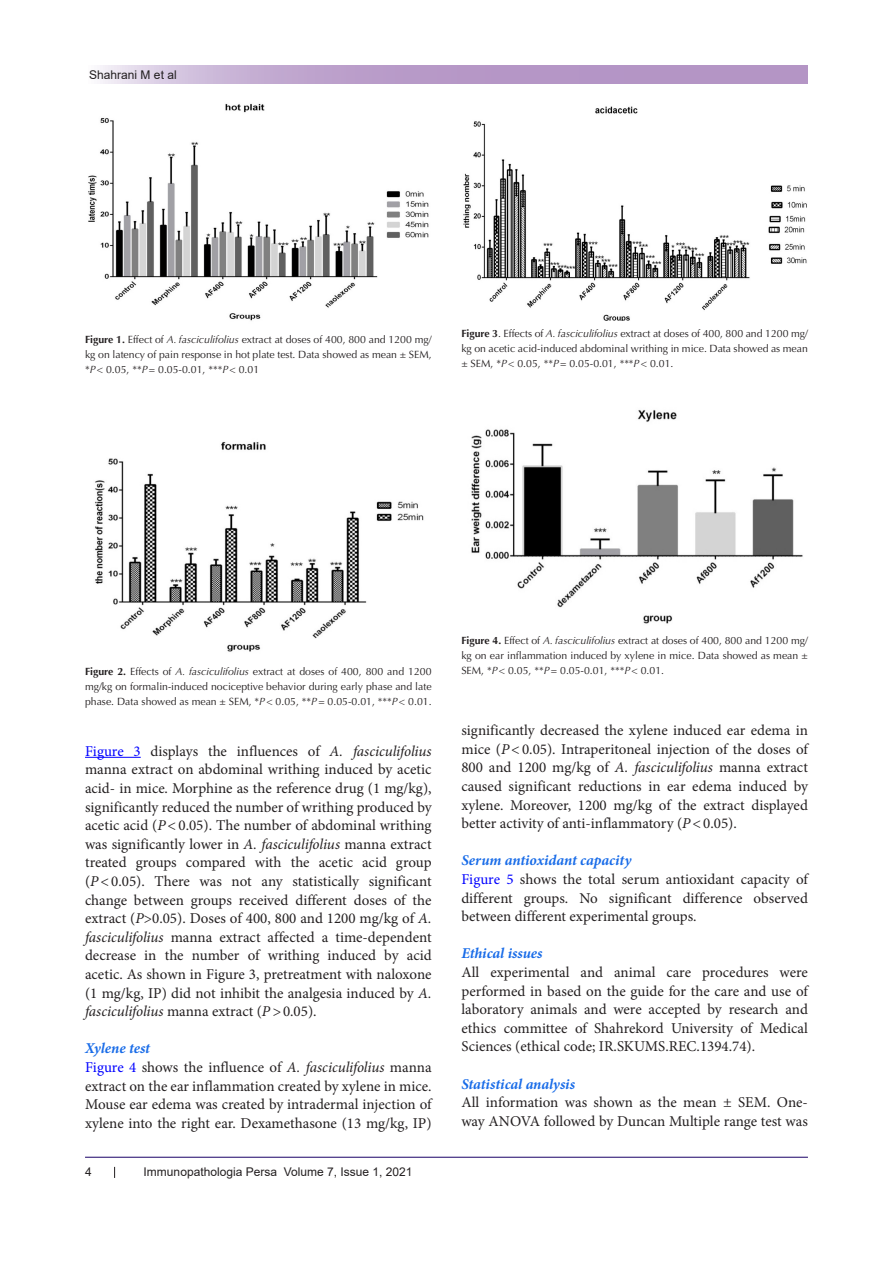
<style>
.page{position:relative;width:893px;height:1263px;background:#fff}
.page>*{position:absolute;margin:0;border:0;box-sizing:border-box;transform-origin:0 0}
.t1{font:15px/18.6px "Minion Pro";color:#231f20;text-align:justify}
.t2{font:italic 700 15px "Minion Pro";letter-spacing:-.005em;color:#196ce8}
.t3{font:12px "Arial";color:#231f20}
.t4{font:10.5px/15px "Optima LT Std";color:#231f20;text-align:justify}
.s1{font-weight:700}
.s2{font-style:italic}
.s3{font-family:"Calibri"}
.s4{color:#00f}
</style>
<div class="page">
<svg style="left:100px;top:66px;width:708px;height:18px;background:#bea3cd"></svg>
<hr style="left:85px;top:1157px;width:723px;height:1px;background:#190066">
<hr style="left:85px;top:757px;width:56px;height:1px;background:#00f">
<img style="left:88px;top:103px;width:341px;height:218px">
<img style="left:95px;top:442px;width:329px;height:210px">
<img style="left:463px;top:106px;width:344px;height:215px">
<img style="left:471px;top:410px;width:332px;height:214px">
<p class="t3" style="left:89px;top:66px;width:89px">Shahrani M et al</p>
<p class="t4" style="left:85px;top:332px;width:348px"><span class="s1">Figure 1.</span> Effect of <span class="s2">A. fasciculifolius</span> extract at doses of 400, 800 and 1200 mg/ kg on latency of pain response in hot plate test. Data showed as mean ± SEM, *<span class="s2">P</span>&lt; 0.05, **<span class="s2">P</span>= 0.05-0.01, ***<span class="s2">P</span>&lt; 0.01</p>
<p class="t4" style="left:461px;top:326px;width:348px"><span class="s1">Figure 3</span>. Effects of <span class="s2">A. fasciculifolius</span> extract at doses of 400, 800 and 1200 mg/ kg on acetic acid-induced abdominal writhing in mice. Data showed as mean ± SEM, *<span class="s2">P</span>&lt; 0.05, **<span class="s2">P</span>= 0.05-0.01, ***<span class="s2">P</span>&lt; 0.01.</p>
<p class="t4" style="left:461px;top:633px;width:348px"><span class="s1">Figure 4.</span> Effect of <span class="s2">A. fasciculifolius</span> extract at doses of 400, 800 and 1200 mg/ kg on ear inflammation induced by xylene in mice. Data showed as mean ±</p>
<p class="t4" style="left:85px;top:664px;width:348px"><span class="s1">Figure 2.</span> Effects of <span class="s2">A. fasciculifolius</span> extract at doses of 400, 800 and 1200</p>
<p class="t4" style="left:461px;top:663px;width:204px">SEM, *<span class="s2">P</span>&lt; 0.05, **<span class="s2">P</span>= 0.05-0.01, ***<span class="s2">P</span>&lt; 0.01.</p>
<p class="t4" style="left:85px;top:679px;width:348px">mg/kg on formalin<span class="s3">‐</span>induced nociceptive behavior during early phase and late phase. Data showed as mean ± SEM, *<span class="s2">P</span>&lt; 0.05, **<span class="s2">P</span>= 0.05-0.01, ***<span class="s2">P</span>&lt; 0.01.</p>
<p class="t1" style="left:85px;top:742px;width:348px"><span class="s4">Figure 3</span> displays the influences of <span class="s2">A. fasciculifolius </span>manna extract on abdominal writhing induced by acetic acid- in mice. Morphine as the reference drug (1 mg/kg), significantly reduced the number of writhing produced by acetic acid (<span class="s2">P&lt;</span>0.05). The number of abdominal writhing was significantly lower in <span class="s2">A. fasciculifolius</span> manna extract treated groups compared with the acetic acid group (<span class="s2">P&lt;</span>0.05). There was not any statistically significant change between groups received different doses of the extract (<span class="s2">P</span>&gt;0.05). Doses of 400, 800 and 1200 mg/kg of <span class="s2">A. fasciculifolius</span> manna extract affected a time-dependent decrease in the number of writhing induced by acid acetic. As shown in Figure 3, pretreatment with naloxone (1 mg/kg, IP) did not inhibit the analgesia induced by <span class="s2">A. fasciculifolius</span> manna extract (<span class="s2">P&gt;</span>0.05).</p>
<p class="t2" style="left:85px;top:1038px;width:66px">Xylene test</p>
<p class="t1" style="left:85px;top:1058px;width:348px"><span class="s4">Figure 4</span> shows the influence of <span class="s2">A. fasciculifolius</span> manna extract on the ear inflammation created by xylene in mice.<br>Mouse ear edema was created by intradermal injection of xylene into the right ear. Dexamethasone (13 mg/kg, IP)</p>
<p class="t3" style="left:85px;top:1163px;width:8px">4</p>
<p class="t3" style="left:144px;top:1163px;width:270px">Immunopathologia Persa Volume 7, Issue 1, 2021</p>
<p class="t1" style="left:461px;top:721px;width:348px">significantly decreased the xylene induced ear edema in mice (<span class="s2">P&lt;</span>0.05). Intraperitoneal injection of the doses of 800 and 1200 mg/kg of <span class="s2">A. fasciculifolius</span> manna extract caused significant reductions in ear edema induced by xylene. Moreover, 1200 mg/kg of the extract displayed better activity of anti-inflammatory (<span class="s2">P&lt;</span>0.05).</p>
<p class="t2" style="left:461px;top:850px;width:172px">Serum antioxidant capacity</p>
<p class="t1" style="left:461px;top:870px;width:348px"><span class="s4">Figure 5</span> shows the total serum antioxidant capacity of different groups. No significant difference observed between different experimental groups.</p>
<p class="t2" style="left:461px;top:943px;width:83px">Ethical issues</p>
<p class="t1" style="left:461px;top:963px;width:348px">All experimental and animal care procedures were performed in based on the guide for the care and use of laboratory animals and were accepted by research and ethics committee of Shahrekord University of Medical Sciences (ethical code; IR.SKUMS.REC.1394.74).</p>
<p class="t2" style="left:461px;top:1073px;width:115px">Statistical analysis</p>
<p class="t1" style="left:461px;top:1093px;width:348px">All information was shown as the mean ± SEM. One&shy;way ANOVA followed by Duncan Multiple range test was</p>
</div>
